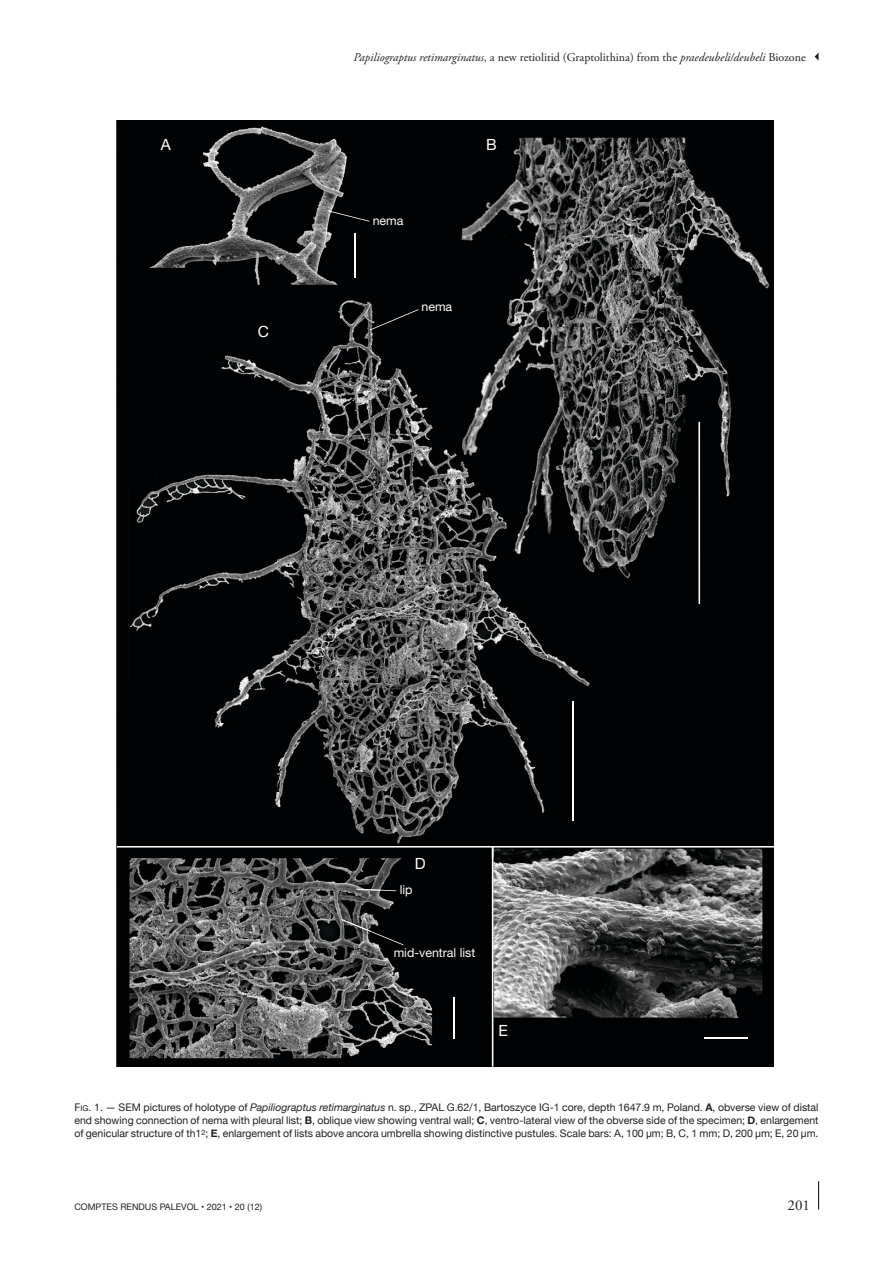
<style>
.page{position:relative;width:893px;height:1263px;background:#fff}
.page>*{position:absolute;margin:0;border:0;box-sizing:border-box;transform-origin:0 0}
.t1{font:15.45px "Helvetica Neue";color:#fff}
.t2{font:15px "Adobe Garamond Pro";color:#231f20}
.t3{font:12.45px "Helvetica Neue";color:#fff}
.t4{font:italic 12px "Adobe Garamond Pro";color:#231f20}
.t5{font:10.5px/12.8px "Helvetica Neue";color:#231f20;text-align:justify}
.t6{font:9px "Helvetica Neue";color:#231f20}
.s1{font-style:normal}
.s2{font-style:inherit}
.s3{font-size:7.8px}
.s4{font-style:italic}
.s5{font-weight:700}
</style>
<div class="page">
<svg style="left:818px;top:1181px;width:1px;height:29px"></svg>
<svg style="left:815px;top:53px;width:4px;height:8px"></svg>
<img style="left:117px;top:121px;width:657px;height:946px">
<svg style="left:369px;top:309px;width:50px;height:21px"></svg>
<svg style="left:117px;top:846px;width:376px;height:221px;background:#393a3a"></svg>
<svg style="left:492px;top:846px;width:282px;height:12px;background:#555556"></svg>
<svg style="left:356px;top:889px;width:40px;height:2px"></svg>
<svg style="left:341px;top:919px;width:63px;height:26px;background:#313132"></svg>
<hr style="left:453px;top:997px;width:1px;height:42px;background:#fff">
<hr style="left:572px;top:701px;width:2px;height:119px;background:#fff">
<hr style="left:698px;top:422px;width:2px;height:182px;background:#fff">
<hr style="left:355px;top:233px;width:1px;height:45px;background:#fff">
<svg style="left:328px;top:210px;width:41px;height:12px"></svg>
<hr style="left:704px;top:1037px;width:43px;height:2px;background:#fff">
<p class="t4" style="left:354px;top:50px;width:454px">Papiliograptus retimarginatus<span class="s1">, a new retiolitid (Graptolithina) from the</span> praedeubeli/deubeli <span class="s1">Biozone</span></p>
<p class="t1" style="left:161px;top:134px;width:12px">A</p>
<p class="t1" style="left:486px;top:134px;width:12px">B</p>
<p class="t1" style="left:258px;top:320px;width:13px">C</p>
<p class="t3" style="left:373px;top:212px;width:32px">nema</p>
<p class="t3" style="left:421px;top:298px;width:32px">nema</p>
<p class="t1" style="left:415px;top:852px;width:12px">D</p>
<p class="t3" style="left:400px;top:880px;width:14px">lip</p>
<p class="t3" style="left:394px;top:944px;width:83px">mid-ventral list</p>
<p class="t1" style="left:499px;top:1020px;width:11px">E</p>
<p class="t5" style="left:74px;top:1102px;width:746px"><span class="s2">F</span><span class="s3">ig</span><span class="s2">. 1</span>. — SEM pictures of holotype of <span class="s4">Papiliograptus retimarginatus</span> n. sp., ZPAL G.62/1, Bartoszyce IG-1 core, depth 1647.9 m, Poland. <span class="s5">A</span>, obverse view of distal end showing connection of nema with pleural list; <span class="s5">B</span>, oblique view showing ventral wall; <span class="s5">C</span>, ventro-lateral view of the obverse side of the specimen; <span class="s5">D</span>, enlargement of genicular structure of th1<sup>2</sup>; <span class="s5">E</span>, enlargement of lists above ancora umbrella showing distinctive pustules. Scale bars: A, 100 μm; B, C, 1 mm; D, 200 μm; E, 20 μm.</p>
<p class="t6" style="left:74px;top:1200px;width:189px">COMPTES RENDUS PALEVOL • 2021 • 20 (12)</p>
<p class="t2" style="left:788px;top:1196px;width:24px">201</p>
</div>
